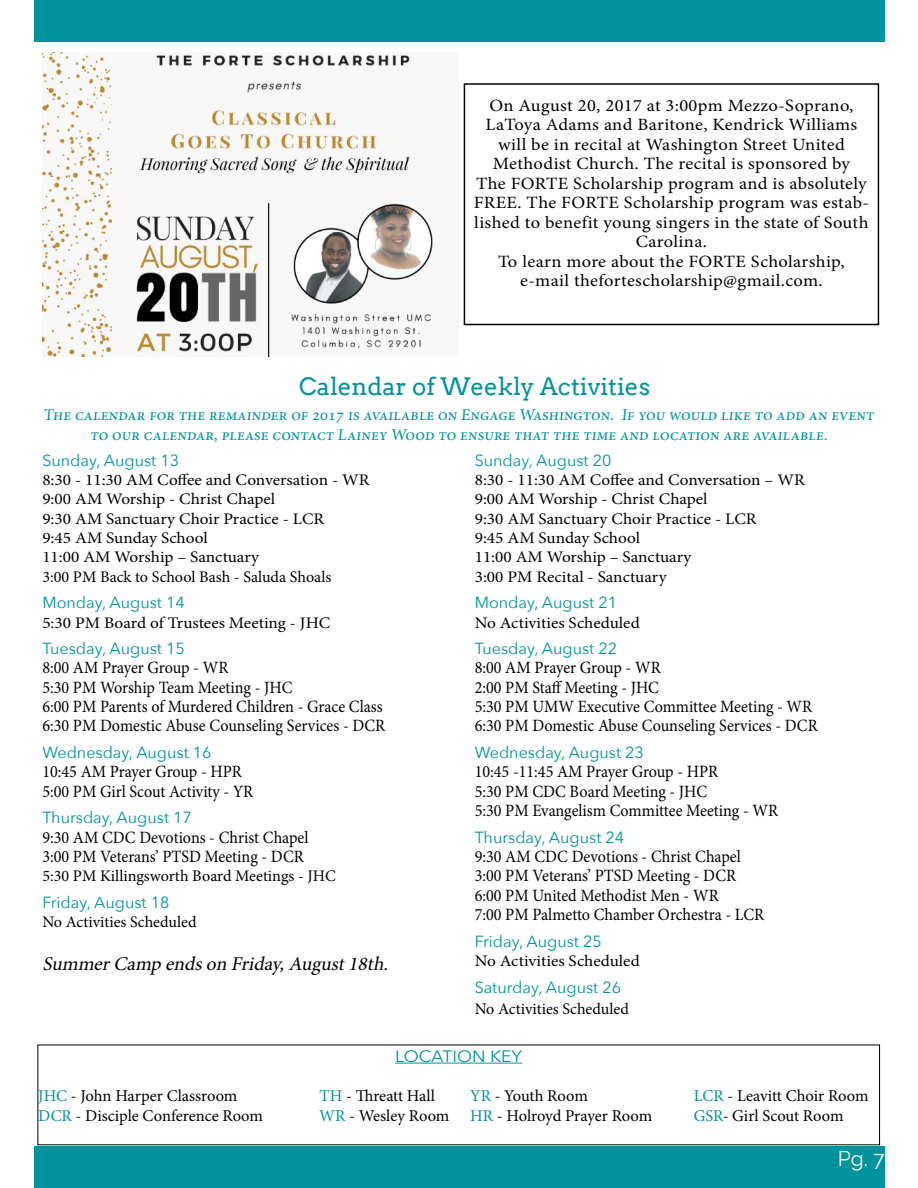
<style>
.page{position:relative;width:918px;height:1188px;background:#fff}
.page>*{position:absolute;margin:0;border:0;box-sizing:border-box;transform-origin:0 0}
.t1{font:24px "Arvo";color:#00939d}
.t2{font:21px "Raleway";color:#fff}
.t3{font:italic 19.5px "Minion Pro";color:#000}
.t4{font:17.25px/19.4px "Minion Pro";color:#000;scale:.93 1}
.t5{font:17.25px/19.5px "Minion Pro";letter-spacing:.02em;color:#000;text-align:center;scale:1.07 1}
.t6{font:16.5px/19.8px "Minion Pro";color:#00939d;text-align:center}
.t7{font:16.5px "Minion Pro";color:#000}
.t8{font:16.5px "Avenir Next";color:#00939d;scale:1.07 1}
.t9{font:16.2px/19.4px "Minion Pro";color:#000;scale:1.07 1}
.t10{font:16.2px "Avenir Next";color:#00939d}
.t11{font:16.2px "Minion Pro";color:#000}
.s1{color:#00939d}
</style>
<div class="page">
<div style="left:35px;top:0;width:850px;height:41px;background:#00939d"></div>
<div style="left:35px;top:1146px;width:850px;height:42px;background:#00939d"></div>
<hr style="left:395px;top:1063px;width:127px;height:1px;background:#00939d">
<img style="left:42px;top:52px;width:391px;height:304px">
<div style="left:464px;top:83px;width:415px;height:242px;border:2px solid #000"></div>
<p class="t5" style="left:474px;top:96px;width:371px">On August 20, 2017 at 3:00pm Mezzo-Soprano, LaToya Adams and Baritone, Kendrick Williams will be in recital at Washington Street United Methodist Church. The recital is sponsored by<br>The FORTE Scholarship program and is absolutely FREE. The FORTE Scholarship program was estab&shy;lished to benefit young singers in the state of South Carolina.<br>To learn more about the FORTE Scholarship, e-mail thefortescholarship@gmail.com.</p>
<h1 class="t1" style="left:299px;top:372px;width:353px">Calendar of Weekly Activities</h1>
<p class="t6" style="left:44px;top:405px;width:834px">The calendar for the remainder of 2017 is available on Engage Washington. If you would like to add an event to our calendar, please contact Lainey Wood to ensure that the time and location are available.</p>
<p class="t10" style="left:42px;top:446px;width:138px">Sunday, August 13</p>
<p class="t9" style="left:42px;top:470px;width:307px">8:30 - 11:30 AM Coffee and Conversation - WR 9:00 AM Worship - Christ Chapel<br>9:30 AM Sanctuary Choir Practice - LCR<br>9:45 AM Sunday School<br>11:00 AM Worship – Sanctuary<br>3:00 PM Back to School Bash - Saluda Shoals</p>
<p class="t10" style="left:42px;top:589px;width:144px">Monday, August 14</p>
<p class="t9" style="left:42px;top:613px;width:270px">5:30 PM Board of Trustees Meeting - JHC</p>
<p class="t10" style="left:42px;top:635px;width:144px">Tuesday, August 15</p>
<p class="t4" style="left:42px;top:658px;width:370px">8:00 AM Prayer Group - WR<br>5:30 PM Worship Team Meeting - JHC<br>6:00 PM Parents of Murdered Children - Grace Class 6:30 PM Domestic Abuse Counseling Services - DCR</p>
<p class="t10" style="left:42px;top:739px;width:171px">Wednesday, August 16</p>
<p class="t4" style="left:42px;top:762px;width:228px">10:45 AM Prayer Group - HPR<br>5:00 PM Girl Scout Activity - YR</p>
<p class="t10" style="left:42px;top:804px;width:151px">Thursday, August 17</p>
<p class="t4" style="left:42px;top:828px;width:288px">9:30 AM CDC Devotions - Christ Chapel<br>3:00 PM Veterans’ PTSD Meeting - DCR</p>
<p class="t11" style="left:42px;top:865px;width:295px">5:30 PM Killingsworth Board Meetings - JHC</p>
<p class="t10" style="left:42px;top:889px;width:129px">Friday, August 18</p>
<p class="t11" style="left:42px;top:911px;width:156px">No Activities Scheduled</p>
<p class="t3" style="left:42px;top:951px;width:352px">SummerCamp endson Friday,August18th.</p>
<p class="t10" style="left:475px;top:446px;width:138px">Sunday, August 20</p>
<p class="t9" style="left:475px;top:470px;width:310px">8:30 - 11:30 AM Coffee and Conversation – WR<br>9:00 AM Worship - Christ Chapel<br>9:30 AM Sanctuary Choir Practice - LCR<br>9:45 AM Sunday School<br>11:00 AM Worship – Sanctuary<br>3:00 PM Recital - Sanctuary</p>
<p class="t10" style="left:475px;top:589px;width:144px">Monday, August 21</p>
<p class="t9" style="left:475px;top:613px;width:156px">No Activities Scheduled</p>
<p class="t10" style="left:475px;top:635px;width:144px">Tuesday, August 22</p>
<p class="t4" style="left:475px;top:658px;width:370px">8:00 AM Prayer Group - WR<br>2:00 PM Staff Meeting - JHC<br>5:30 PM UMW Executive Committee Meeting - WR 6:30 PM Domestic Abuse Counseling Services - DCR</p>
<p class="t10" style="left:475px;top:739px;width:171px">Wednesday, August 23</p>
<p class="t4" style="left:475px;top:762px;width:328px">10:45 -11:45 AM Prayer Group - HPR<br>5:30 PM CDC Board Meeting - JHC<br>5:30 PM Evangelism Committee Meeting - WR</p>
<p class="t10" style="left:475px;top:823px;width:151px">Thursday, August 24</p>
<p class="t4" style="left:475px;top:847px;width:313px">9:30 AM CDC Devotions - Christ Chapel 3:00 PM Veterans’ PTSD Meeting - DCR 6:00 PM United Methodist Men - WR<br>7:00 PM Palmetto Chamber Orchestra - LCR</p>
<p class="t10" style="left:475px;top:927px;width:129px">Friday, August 25</p>
<p class="t9" style="left:475px;top:951px;width:156px">No Activities Scheduled</p>
<p class="t10" style="left:475px;top:973px;width:148px">Saturday, August 26</p>
<p class="t11" style="left:475px;top:998px;width:156px">No Activities Scheduled</p>
<p class="t8" style="left:395px;top:1042px;width:120px">LOCATION KEY</p>
<p class="t7" style="left:38px;top:1085px;width:201px"><span class="s1">JHC</span> - John Harper Classroom</p>
<p class="t7" style="left:319px;top:1085px;width:117px"><span class="s1">TH</span> - Threatt Hall</p>
<p class="t7" style="left:470px;top:1085px;width:119px"><span class="s1">YR</span> - Youth Room</p>
<p class="t7" style="left:694px;top:1085px;width:176px"><span class="s1">LCR</span> - Leavitt Choir Room</p>
<p class="t7" style="left:38px;top:1105px;width:226px"><span class="s1">DCR</span> - Disciple Conference Room</p>
<p class="t7" style="left:319px;top:1105px;width:132px"><span class="s1">WR</span> - Wesley Room</p>
<p class="t7" style="left:470px;top:1105px;width:184px"><span class="s1">HR</span> - Holroyd Prayer Room</p>
<p class="t7" style="left:694px;top:1105px;width:151px"><span class="s1">GSR</span>- Girl Scout Room</p>
<p class="t2" style="left:838px;top:1146px;width:48px">Pg. 7</p>
</div>
